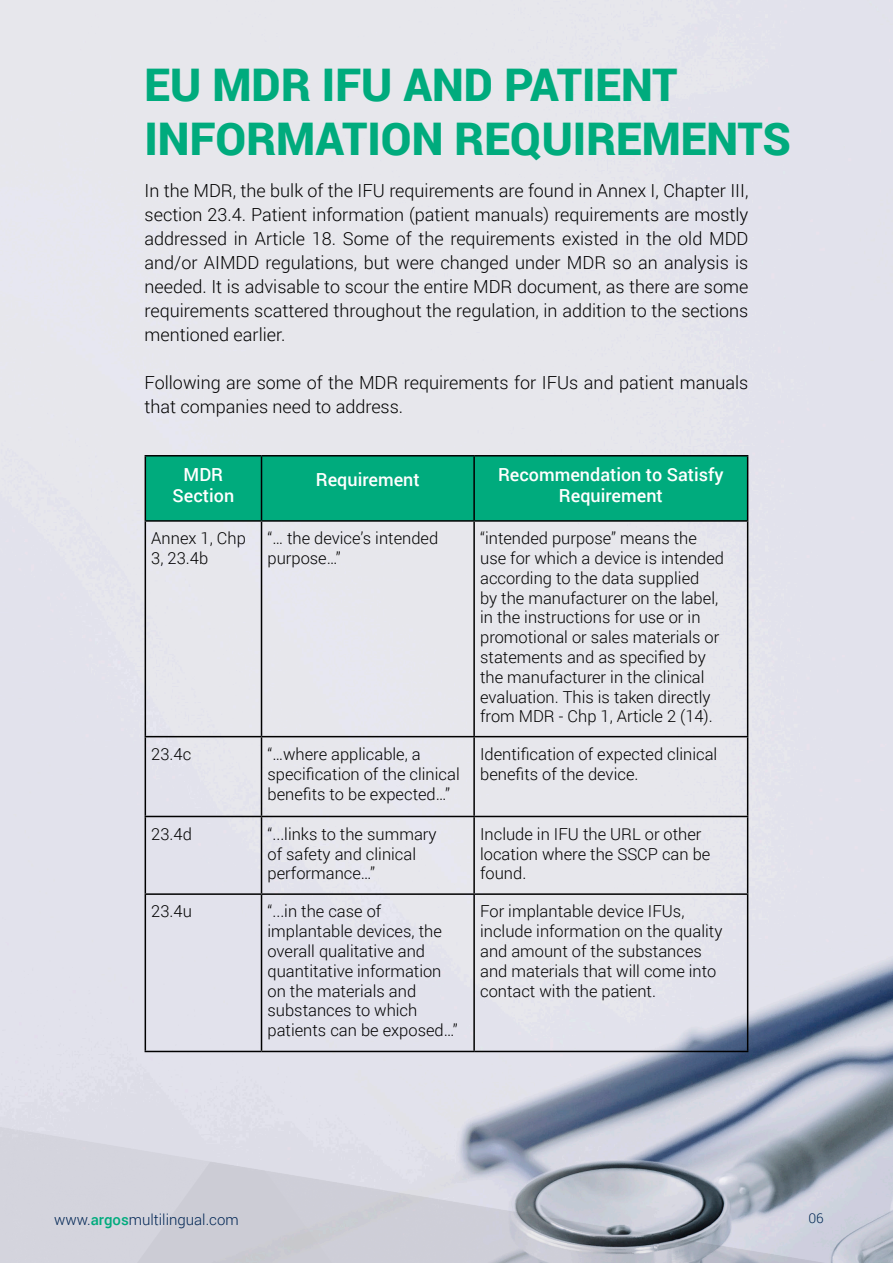
<style>
.page{position:relative;width:893px;height:1263px;background:#fff}
.page>*{position:absolute;margin:0;border:0;box-sizing:border-box;transform-origin:0 0}
.t1{font:900 45px/54px "Roboto";color:#00ab7d}
.t2{font:300 18px/24px "Roboto";color:#000;text-align:justify}
.t3{font:500 18px/21.6px "Roboto";color:#fff;text-align:center}
.t4{font:300 16.5px/19.8px "Roboto";color:#000}
.t5{font:300 15px "Roboto";color:#002554}
.t6{font:300 13.5px "Roboto";color:#002554}
.s1{font-weight:500;color:#00ab7d}
</style>
<div class="page">
<div style="left:0;top:0;width:893px;height:1002px;background:#e7e7ec"></div>
<img style="left:0;top:1002px;width:893px;height:261px">
<div style="left:146px;top:456px;width:601px;height:64px;background:#00ab7d"></div>
<hr style="left:261px;top:456px;width:1px;height:64px;background:#000">
<hr style="left:473px;top:456px;width:2px;height:64px;background:#000">
<hr style="left:145px;top:522px;width:1px;height:214px;background:#000">
<hr style="left:261px;top:522px;width:1px;height:214px;background:#000">
<hr style="left:473px;top:522px;width:2px;height:214px;background:#000">
<hr style="left:747px;top:522px;width:1px;height:214px;background:#000">
<hr style="left:145px;top:736px;width:116px;height:1px;background:#000">
<hr style="left:145px;top:737px;width:1px;height:79px;background:#000">
<hr style="left:261px;top:736px;width:213px;height:1px;background:#000">
<hr style="left:261px;top:737px;width:1px;height:79px;background:#000">
<hr style="left:474px;top:736px;width:274px;height:1px;background:#000">
<hr style="left:473px;top:737px;width:2px;height:79px;background:#000">
<hr style="left:747px;top:737px;width:1px;height:79px;background:#000">
<hr style="left:145px;top:816px;width:116px;height:1px;background:#000">
<hr style="left:145px;top:817px;width:1px;height:76px;background:#000">
<hr style="left:261px;top:816px;width:213px;height:1px;background:#000">
<hr style="left:261px;top:817px;width:1px;height:76px;background:#000">
<hr style="left:474px;top:816px;width:274px;height:1px;background:#000">
<hr style="left:473px;top:817px;width:2px;height:76px;background:#000">
<hr style="left:747px;top:817px;width:1px;height:76px;background:#000">
<hr style="left:145px;top:893px;width:116px;height:2px;background:#000">
<hr style="left:145px;top:895px;width:1px;height:156px;background:#000">
<hr style="left:261px;top:893px;width:213px;height:2px;background:#000">
<hr style="left:261px;top:895px;width:1px;height:156px;background:#000">
<hr style="left:474px;top:893px;width:274px;height:2px;background:#000">
<hr style="left:473px;top:895px;width:2px;height:156px;background:#000">
<hr style="left:747px;top:895px;width:1px;height:156px;background:#000">
<hr style="left:145px;top:1051px;width:116px;height:1px;background:#000">
<hr style="left:261px;top:1051px;width:213px;height:1px;background:#000">
<hr style="left:474px;top:1051px;width:274px;height:1px;background:#000">
<hr style="left:145px;top:455px;width:116px;height:1px;background:#000">
<hr style="left:145px;top:456px;width:1px;height:64px;background:#000">
<hr style="left:261px;top:455px;width:213px;height:1px;background:#000">
<hr style="left:474px;top:455px;width:274px;height:1px;background:#000">
<hr style="left:747px;top:456px;width:1px;height:64px;background:#000">
<hr style="left:145px;top:520px;width:116px;height:2px;background:#000">
<hr style="left:261px;top:520px;width:213px;height:2px;background:#000">
<hr style="left:474px;top:520px;width:274px;height:2px;background:#000">
<h1 class="t1" style="left:145px;top:56px;width:648px">EU MDR IFU AND PATIENT<br>INFORMATION REQUIREMENTS</h1>
<p class="t2" style="left:145px;top:178px;width:605px">In the MDR, the bulk of the IFU requirements are found in Annex I, Chapter III, section 23.4. Patient information (patient manuals) requirements are mostly addressed in Article 18. Some of the requirements existed in the old MDD and/or AIMDD regulations, but were changed under MDR so an analysis is needed. It is advisable to scour the entire MDR document, as there are some requirements scattered throughout the regulation, in addition to the sections mentioned earlier.</p>
<p class="t2" style="left:145px;top:370px;width:605px">Following are some of the MDR requirements for IFUs and patient manuals that companies need to address.</p>
<p class="t3" style="left:173px;top:463px;width:63px">MDR<br>Section</p>
<p class="t3" style="left:316px;top:468px;width:105px">Requirement</p>
<p class="t3" style="left:498px;top:463px;width:227px">Recommendation to Satisfy<br>Requirement</p>
<p class="t4" style="left:151px;top:528px;width:96px">Annex 1, Chp<br>3, 23.4b</p>
<p class="t4" style="left:267px;top:528px;width:172px">“… the device’s intended purpose…”</p>
<p class="t4" style="left:480px;top:528px;width:245px">“intended purpose” means the use for which a device is intended according to the data supplied<br>by the manufacturer on the label, in the instructions for use or in promotional or sales materials or statements and as specified by the manufacturer in the clinical evaluation. This is taken directly from MDR - Chp 1, Article 2 (14).</p>
<p class="t4" style="left:151px;top:744px;width:41px">23.4c</p>
<p class="t4" style="left:267px;top:744px;width:194px">“…where applicable, a specification of the clinical benefits to be expected…”</p>
<p class="t4" style="left:480px;top:744px;width:239px">Identification of expected clinical benefits of the device.</p>
<p class="t4" style="left:151px;top:823px;width:42px">23.4d</p>
<p class="t4" style="left:267px;top:823px;width:171px">“...links to the summary of safety and clinical performance…”</p>
<p class="t4" style="left:480px;top:823px;width:232px">Include in IFU the URL or other location where the SSCP can be found.</p>
<p class="t4" style="left:151px;top:901px;width:42px">23.4u</p>
<p class="t4" style="left:267px;top:901px;width:192px">“...in the case of implantable devices, the overall qualitative and quantitative information on the materials and substances to which patients can be exposed…”</p>
<p class="t4" style="left:480px;top:901px;width:244px">For implantable device IFUs, include information on the quality and amount of the substances and materials that will come into contact with the patient.</p>
<p class="t5" style="left:54px;top:1209px;width:186px">www.<span class="s1">argos</span>multilingual.com</p>
<p class="t6" style="left:808px;top:1209px;width:17px">06</p>
</div>
